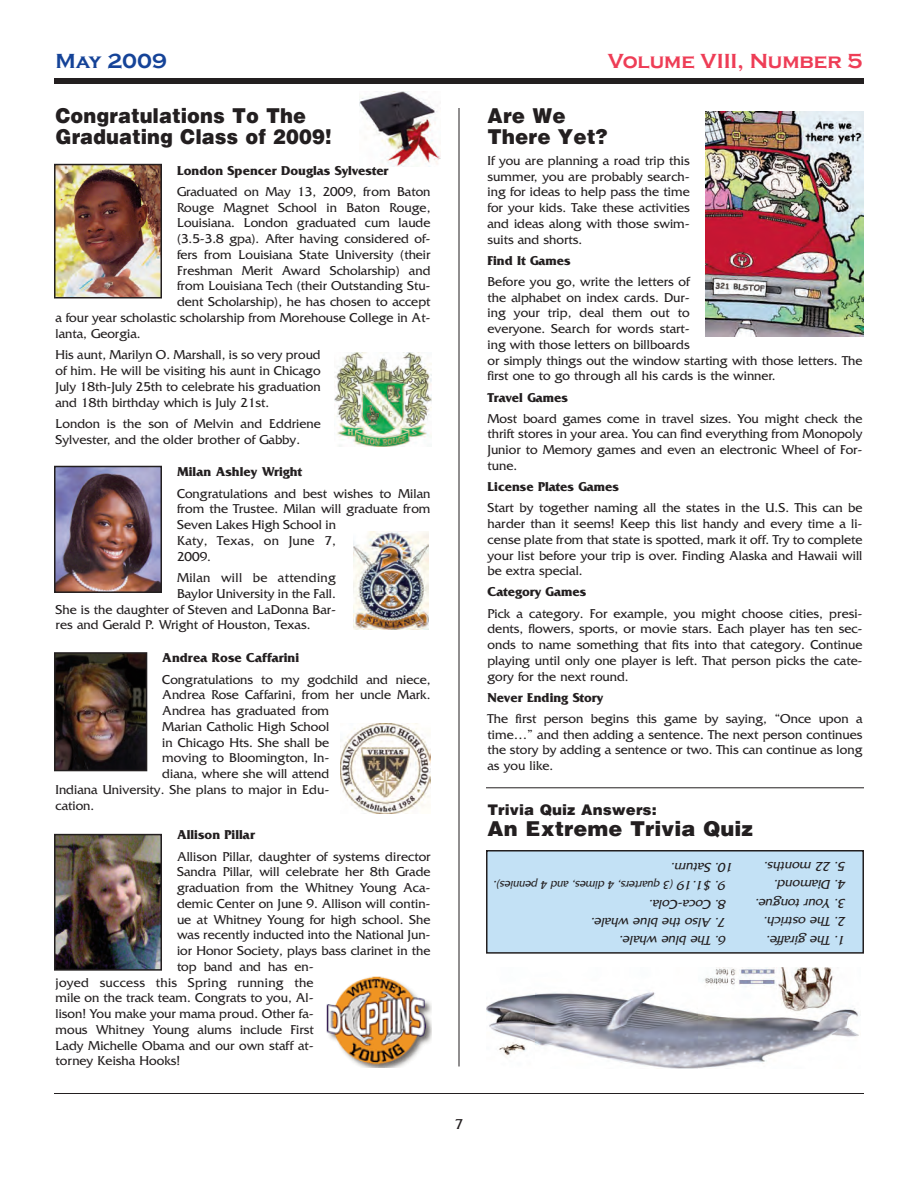
<style>
.page{position:relative;width:918px;height:1188px;background:#fff}
.page>*{position:absolute;margin:0;border:0;box-sizing:border-box;transform-origin:0 0}
.t1{font:900 21px/21px "Helvetica";color:#231f20;scale:.92 1}
.t2{font:900 21px "Helvetica";color:#231f20}
.t3{font:700 21px "Copperplate Gothic";color:#ee3d56}
.t4{font:900 21px/21px "Helvetica";color:#231f20;scale:.95 1}
.t5{font:700 21px "Copperplate Gothic";color:#154398}
.t6{font:900 15px "Helvetica";color:#231f20}
.t7{font:15px "Friz Quadrata";color:#231f20}
.t8{font:13.5px/15.8px "Friz Quadrata";color:#231f20;text-align:justify}
.t9{font:700 13.5px "Friz Quadrata";color:#231f20}
.t10{font:italic 13.5px "Friz Quadrata";color:#231f20}
.t11{font:13.5px "Friz Quadrata";letter-spacing:.02em;color:#231f20}
.t12{font:italic 13.5px "Friz Quadrata";color:#231f20;scale:.93 1}
.t13{font:italic 12px "Friz Quadrata";color:#231f20;scale:.93 1}
</style>
<div class="page">
<hr style="left:54px;top:1093px;width:810px;height:1px;background:#231f20">
<div style="left:54px;top:78px;width:810px;height:6px;background:#231f20"></div>
<hr style="left:486px;top:788px;width:378px;height:1px;background:#231f20">
<div style="left:487px;top:851px;width:376px;height:102px;background:#c3e1f5"></div>
<div style="left:486px;top:850px;width:378px;height:104px;border:2px solid #231f20"></div>
<hr style="left:459px;top:108px;width:1px;height:958px;background:#231f20">
<img style="left:57px;top:167px;width:102px;height:128px">
<div style="left:54px;top:164px;width:108px;height:134px;border:2px solid #231f20"></div>
<img style="left:334px;top:353px;width:98px;height:94px">
<img style="left:57px;top:469px;width:102px;height:121px">
<div style="left:54px;top:466px;width:108px;height:127px;border:2px solid #231f20"></div>
<img style="left:354px;top:531px;width:74px;height:98px">
<img style="left:57px;top:655px;width:87px;height:113px">
<div style="left:54px;top:652px;width:93px;height:119px;border:2px solid #231f20"></div>
<img style="left:340px;top:723px;width:90px;height:90px">
<img style="left:326px;top:976px;width:106px;height:92px">
<img style="left:57px;top:837px;width:102px;height:131px">
<div style="left:54px;top:834px;width:108px;height:137px;border:2px solid #231f20"></div>
<img style="left:359px;top:92px;width:81px;height:75px">
<img style="left:706px;top:111px;width:157px;height:225px">
<img style="left:486px;top:968px;width:373px;height:100px">
<h1 class="t5" style="left:56px;top:49px;width:113px">May 2009</h1>
<h1 class="t3" style="left:608px;top:49px;width:256px">Volume VIII, Number 5</h1>
<h1 class="t1" style="left:56px;top:105px;width:302px">Congratulations To The<br>Graduating Class of 2009!</h1>
<p class="t9" style="left:177px;top:163px;width:213px">London Spencer Douglas Sylvester</p>
<p class="t8" style="left:177px;top:184px;width:255px">Graduated on May 13, 2009, from Baton</p>
<p class="t8" style="left:177px;top:199px;width:255px">Rouge Magnet School in Baton Rouge,</p>
<p class="t8" style="left:177px;top:215px;width:255px">Louisiana. London graduated cum laude</p>
<p class="t8" style="left:177px;top:231px;width:255px">(3.5-3.8 gpa). After having considered of-</p>
<p class="t8" style="left:177px;top:247px;width:255px">fers from Louisiana State University (their</p>
<p class="t8" style="left:177px;top:262px;width:255px">Freshman Merit Award Scholarship) and</p>
<p class="t8" style="left:177px;top:278px;width:255px">from Louisiana Tech (their Outstanding Stu-</p>
<p class="t8" style="left:177px;top:294px;width:255px">dent Scholarship), he has chosen to accept</p>
<p class="t8" style="left:56px;top:310px;width:377px">a four year scholastic scholarship from Morehouse College in At-</p>
<p class="t8" style="left:56px;top:325px;width:87px">lanta, Georgia.</p>
<p class="t8" style="left:56px;top:347px;width:267px">His aunt, Marilyn O. Marshall, is so very proud of him. He will be visiting his aunt in Chicago July 18th-July 25th to celebrate his graduation and 18th birthday which is July 21st.</p>
<p class="t8" style="left:56px;top:416px;width:267px">London is the son of Melvin and Eddriene<br>Sylvester, and the older brother of Gabby.</p>
<p class="t9" style="left:177px;top:464px;width:127px">Milan Ashley Wright</p>
<p class="t8" style="left:177px;top:485px;width:255px;text-align:left">Congratulations and best wishes to Milan from the Trustee. Milan will graduate from<br>Seven Lakes High School in<br>Katy, Texas, on June 7,<br>2009.</p>
<p class="t11" style="left:177px;top:570px;width:160px">Milan will be attending</p>
<p class="t8" style="left:177px;top:586px;width:161px">Baylor University in the Fall.</p>
<p class="t8" style="left:56px;top:601px;width:282px">She is the daughter of Steven and LaDonna Bar-</p>
<p class="t8" style="left:56px;top:617px;width:257px">res and Gerald P. Wright of Houston, Texas.</p>
<p class="t9" style="left:162px;top:651px;width:138px">Andrea Rose Caffarini</p>
<p class="t8" style="left:162px;top:671px;width:270px">Congratulations to my godchild and niece,</p>
<p class="t8" style="left:162px;top:687px;width:270px">Andrea Rose Caffarini, from her uncle Mark.</p>
<p class="t8" style="left:162px;top:703px;width:168px">Andrea has graduated from</p>
<p class="t8" style="left:162px;top:719px;width:168px">Marian Catholic High School</p>
<p class="t8" style="left:162px;top:734px;width:168px">in Chicago Hts. She shall be</p>
<p class="t8" style="left:162px;top:750px;width:168px">moving to Bloomington, In-</p>
<p class="t8" style="left:162px;top:766px;width:168px">diana, where she will attend</p>
<p class="t8" style="left:56px;top:782px;width:275px">Indiana University. She plans to major in Edu-</p>
<p class="t8" style="left:56px;top:797px;width:40px">cation.</p>
<p class="t9" style="left:177px;top:828px;width:79px">Allison Pillar</p>
<p class="t8" style="left:177px;top:848px;width:255px">Allison Pillar, daughter of systems director</p>
<p class="t8" style="left:177px;top:864px;width:255px">Sandra Pillar, will celebrate her 8th Grade</p>
<p class="t8" style="left:177px;top:880px;width:255px">graduation from the Whitney Young Aca-</p>
<p class="t8" style="left:177px;top:896px;width:255px">demic Center on June 9. Allison will contin-</p>
<p class="t8" style="left:177px;top:911px;width:255px">ue at Whitney Young for high school. She</p>
<p class="t8" style="left:177px;top:927px;width:255px">was recently inducted into the National Jun-</p>
<p class="t8" style="left:177px;top:943px;width:255px">ior Honor Society, plays bass clarinet in the</p>
<p class="t8" style="left:177px;top:959px;width:138px">top band and has en-</p>
<p class="t11" style="left:56px;top:975px;width:260px">joyed success this Spring running the</p>
<p class="t8" style="left:56px;top:990px;width:260px">mile on the track team. Congrats to you, Al-</p>
<p class="t8" style="left:56px;top:1006px;width:260px">lison! You make your mama proud. Other fa-</p>
<p class="t8" style="left:56px;top:1022px;width:260px">mous Whitney Young alums include First</p>
<p class="t8" style="left:56px;top:1037px;width:260px">Lady Michelle Obama and our own staff at-</p>
<p class="t8" style="left:56px;top:1053px;width:126px">torney Keisha Hooks!</p>
<h1 class="t4" style="left:488px;top:105px;width:128px">Are We<br>There Yet?</h1>
<p class="t8" style="left:488px;top:153px;width:204px">If you are planning a road trip this summer, you are probably search&shy;ing for ideas to help pass the time for your kids. Take these activities and ideas along with those swim&shy;suits and shorts.</p>
<p class="t9" style="left:488px;top:253px;width:85px">Find It Games</p>
<p class="t8" style="left:488px;top:274px;width:377px;text-align:left">Before you go, write the letters of<br>the alphabet on index cards. Dur-<br>ing your trip, deal them out to<br>everyone. Search for words start-<br>ing with those letters on billboards<br>or simply things out the window starting with those letters. The first one to go through all his cards is the winner.</p>
<p class="t9" style="left:488px;top:390px;width:82px">Travel Games</p>
<p class="t8" style="left:488px;top:410px;width:377px">Most board games come in travel sizes. You might check the thrift stores in your area. You can find everything from Monopoly Junior to Memory games and even an electronic Wheel of For&shy;tune.</p>
<p class="t9" style="left:488px;top:479px;width:133px">License Plates Games</p>
<p class="t8" style="left:488px;top:500px;width:377px">Start by together naming all the states in the U.S. This can be harder than it seems! Keep this list handy and every time a li&shy;cense plate from that state is spotted, mark it off. Try to complete your list before your trip is over. Finding Alaska and Hawaii will be extra special.</p>
<p class="t9" style="left:488px;top:585px;width:100px">Category Games</p>
<p class="t8" style="left:488px;top:605px;width:377px">Pick a category. For example, you might choose cities, presi&shy;dents, flowers, sports, or movie stars. Each player has ten sec&shy;onds to name something that fits into that category. Continue playing until only one player is left. That person picks the cate&shy;gory for the next round.</p>
<p class="t9" style="left:488px;top:690px;width:117px">Never Ending Story</p>
<p class="t8" style="left:488px;top:711px;width:377px">The first person begins this game by saying, “Once upon a time…” and then adding a sentence. The next person continues the story by adding a sentence or two. This can continue as long as you like.</p>
<p class="t6" style="left:488px;top:801px;width:171px">Trivia Quiz Answers:</p>
<h1 class="t2" style="left:488px;top:816px;width:267px">An Extreme Trivia Quiz</h1>
<p class="t10" style="left:734px;top:875px;width:68px;rotate:-180deg">10. Saturn.</p>
<p class="t12" style="left:497px;top:893px;width:9px;rotate:-180deg">.</p>
<p class="t13" style="left:674px;top:892px;width:194px;rotate:-180deg">(3 quarters, 4 dimes, and 4 pennies)</p>
<p class="t10" style="left:727px;top:893px;width:54px;rotate:-180deg">9. $1.19</p>
<p class="t10" style="left:846px;top:874px;width:86px;rotate:-180deg">5. 22 months.</p>
<p class="t10" style="left:846px;top:892px;width:76px;rotate:-180deg">4. Diamond.</p>
<p class="t10" style="left:727px;top:912px;width:82px;rotate:-180deg">8. Coca-Cola.</p>
<p class="t10" style="left:846px;top:911px;width:95px;rotate:-180deg">3. Y our tong ue.</p>
<p class="t10" style="left:727px;top:930px;width:140px;rotate:-180deg">7. Also the blue whale.</p>
<p class="t10" style="left:846px;top:929px;width:87px;rotate:-180deg">2. The ostrich.</p>
<p class="t10" style="left:727px;top:948px;width:111px;rotate:-180deg">6. The blue whale.</p>
<p class="t10" style="left:846px;top:947px;width:84px;rotate:-180deg">1. The g iraf f e.</p>
<p class="t7" style="left:455px;top:1116px;width:10px">7</p>
</div>
